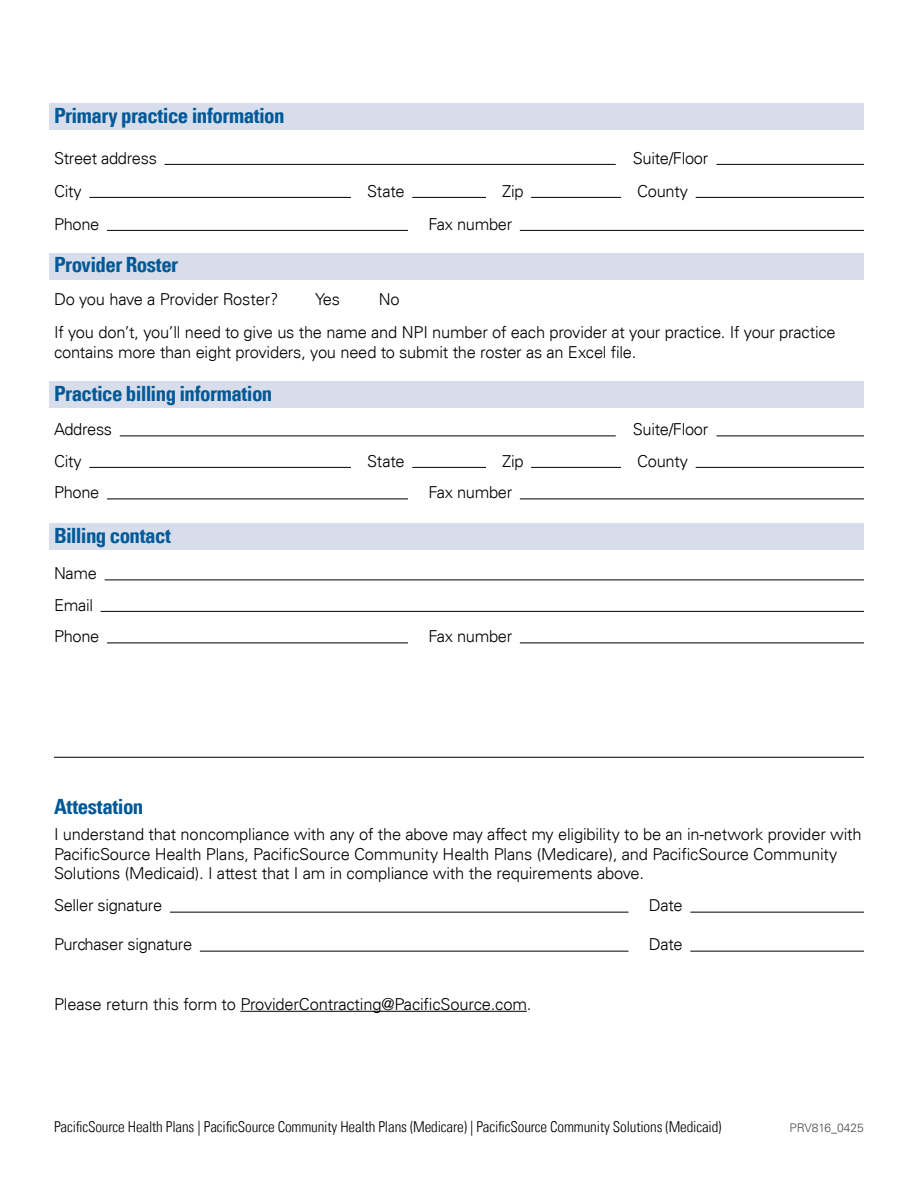
<style>
.page{position:relative;width:918px;height:1188px;background:#fff}
.page>*{position:absolute;margin:0;border:0;box-sizing:border-box;transform-origin:0 0}
.t1{font:700 condensed 21px "Univers LT";letter-spacing:-.025em;color:#005996}
.t2{font:300 16.5px/31.5px "Univers LT";letter-spacing:-.01em;color:#000}
.t3{font:300 condensed 15px "Univers LT";letter-spacing:-.01em;color:#000}
.t4{font:300 12px "Univers LT";color:#4d4d4f}
</style>
<div class="page">
<div style="left:50px;top:104px;width:814px;height:26px;background:#d7ddeb"></div>
<hr style="left:165px;top:164px;width:451px;height:1px;background:#000">
<hr style="left:717px;top:164px;width:147px;height:1px;background:#000">
<hr style="left:89px;top:197px;width:262px;height:1px;background:#000">
<hr style="left:412px;top:197px;width:74px;height:1px;background:#000">
<hr style="left:531px;top:197px;width:90px;height:1px;background:#000">
<hr style="left:696px;top:197px;width:168px;height:1px;background:#000">
<hr style="left:107px;top:230px;width:301px;height:1px;background:#000">
<hr style="left:520px;top:230px;width:344px;height:1px;background:#000">
<div style="left:50px;top:253px;width:814px;height:26px;background:#d7ddeb"></div>
<div style="left:50px;top:381px;width:814px;height:27px;background:#d7ddeb"></div>
<hr style="left:120px;top:436px;width:496px;height:1px;background:#000">
<hr style="left:717px;top:436px;width:147px;height:1px;background:#000">
<hr style="left:89px;top:467px;width:262px;height:1px;background:#000">
<hr style="left:412px;top:467px;width:74px;height:1px;background:#000">
<hr style="left:531px;top:467px;width:90px;height:1px;background:#000">
<hr style="left:696px;top:467px;width:168px;height:1px;background:#000">
<hr style="left:107px;top:499px;width:301px;height:1px;background:#000">
<hr style="left:520px;top:499px;width:344px;height:1px;background:#000">
<div style="left:50px;top:524px;width:814px;height:26px;background:#d7ddeb"></div>
<hr style="left:105px;top:580px;width:759px;height:1px;background:#000">
<hr style="left:101px;top:611px;width:763px;height:1px;background:#000">
<hr style="left:107px;top:643px;width:301px;height:1px;background:#000">
<hr style="left:520px;top:643px;width:344px;height:1px;background:#000">
<hr style="left:170px;top:912px;width:459px;height:1px;background:#000">
<hr style="left:690px;top:912px;width:174px;height:1px;background:#000">
<hr style="left:200px;top:951px;width:428px;height:1px;background:#000">
<hr style="left:690px;top:951px;width:174px;height:1px;background:#000">
<hr style="left:240px;top:1011px;width:287px;height:1px;background:#000">
<hr style="left:54px;top:757px;width:810px;height:1px;background:#000">
<p class="t1" style="left:54px;top:103px;width:232px">Primary practice information</p>
<p class="t2" style="left:54px;top:142px;width:104px">Street address</p>
<p class="t2" style="left:633px;top:142px;width:77px">Suite/Floor</p>
<p class="t2" style="left:54px;top:175px;width:29px">City</p>
<p class="t2" style="left:367px;top:175px;width:39px">State</p>
<p class="t2" style="left:502px;top:175px;width:23px">Zip</p>
<p class="t2" style="left:637px;top:175px;width:52px">County</p>
<p class="t2" style="left:54px;top:208px;width:47px">Phone</p>
<p class="t2" style="left:428px;top:208px;width:85px">Fax number</p>
<p class="t1" style="left:54px;top:252px;width:126px">Provider Roster</p>
<p class="t2" style="left:54px;top:284px;width:226px">Do you have a Provider Roster?</p>
<p class="t2" style="left:315px;top:284px;width:26px">Yes</p>
<p class="t2" style="left:54px;top:283px;width:783px;line-height:33px;text-indent:325px">No<br>If you don’t, you’ll need to give us the name and NPI number of each provider at your practice. If your practice</p>
<p class="t2" style="left:54px;top:336px;width:584px">contains more than eight providers, you need to submit the roster as an Excel file.</p>
<p class="t1" style="left:54px;top:380px;width:220px">Practice billing information</p>
<p class="t2" style="left:54px;top:414px;width:60px">Address</p>
<p class="t2" style="left:633px;top:414px;width:77px">Suite/Floor</p>
<p class="t2" style="left:54px;top:445px;width:29px">City</p>
<p class="t2" style="left:367px;top:445px;width:39px">State</p>
<p class="t2" style="left:502px;top:445px;width:23px">Zip</p>
<p class="t2" style="left:637px;top:445px;width:52px">County</p>
<p class="t2" style="left:54px;top:477px;width:47px">Phone</p>
<p class="t2" style="left:428px;top:477px;width:85px">Fax number</p>
<p class="t1" style="left:54px;top:523px;width:119px">Billing contact</p>
<p class="t2" style="left:54px;top:558px;width:47px">Name<br>Email<br>Phone</p>
<p class="t2" style="left:428px;top:621px;width:85px">Fax number</p>
<p class="t1" style="left:54px;top:794px;width:91px">Attestation</p>
<p class="t2" style="left:54px;top:825px;width:809px;line-height:19.5px">I understand that noncompliance with any of the above may affect my eligibility to be an in-network provider with<br>PacificSource Health Plans, PacificSource Community Health Plans (Medicare), and PacificSource Community<br>Solutions (Medicaid). I attest that I am in compliance with the requirements above.</p>
<p class="t2" style="left:54px;top:890px;width:110px">Seller signature</p>
<p class="t2" style="left:649px;top:890px;width:35px">Date</p>
<p class="t2" style="left:54px;top:929px;width:140px">Purchaser signature</p>
<p class="t2" style="left:649px;top:929px;width:35px">Date</p>
<p class="t2" style="left:54px;top:988px;width:479px">Please return this form to ProviderContracting@PacificSource.com.</p>
<p class="t3" style="left:54px;top:1118px;width:669px">PacificSource Health Plans | PacificSource Community Health Plans (Medicare) | PacificSource Community Solutions (Medicaid)</p>
<p class="t4" style="left:789px;top:1121px;width:76px">PRV816_0425</p>
</div>
